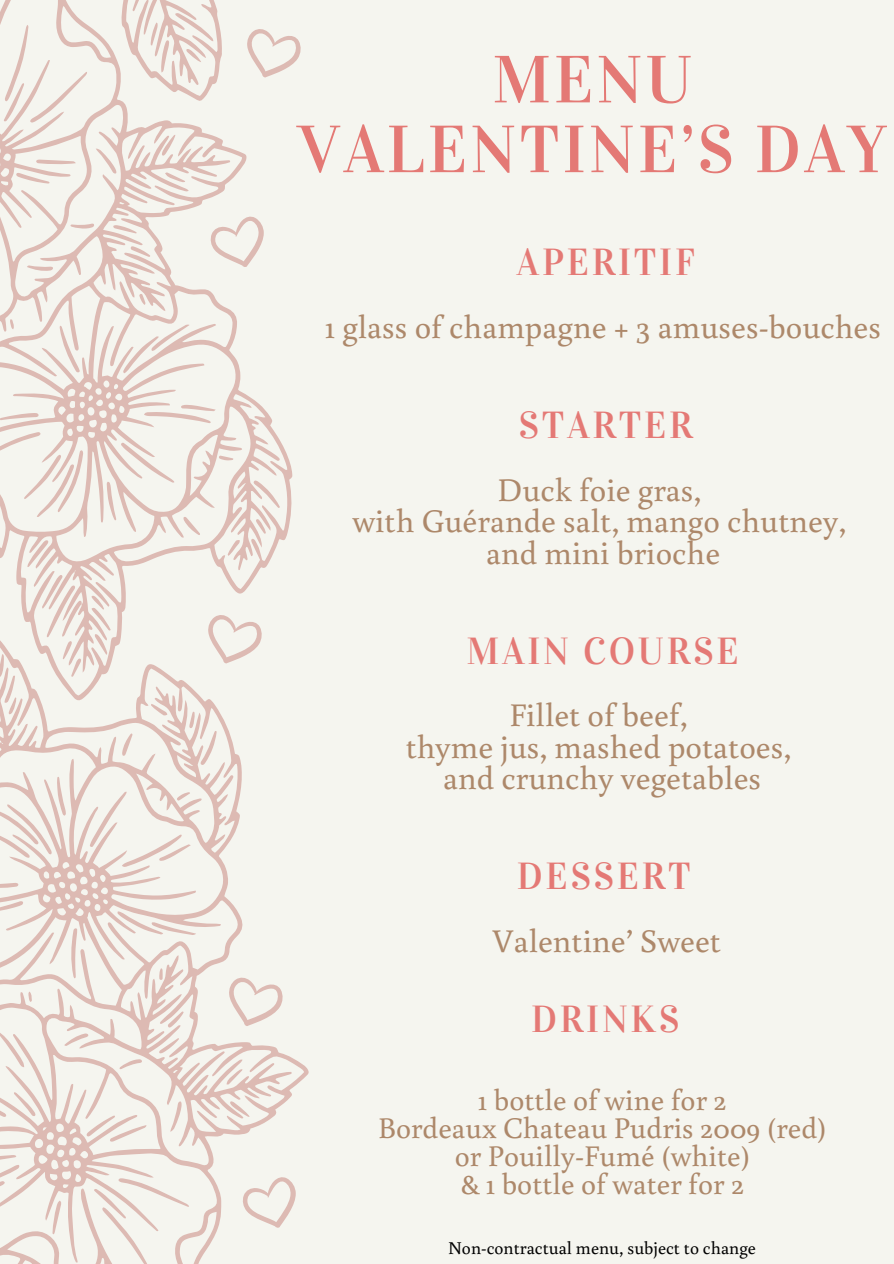
<style>
.page{position:relative;width:894px;height:1264px;background:#fff}
.page>*{position:absolute;margin:0;border:0;box-sizing:border-box;transform-origin:0 0}
.t1{font:66.75px/69.8px "Vidaloka";letter-spacing:.045em;color:#e47975;text-align:center}
.t2{font:37.5px "Vidaloka";letter-spacing:.075em;color:#e47975}
.t3{font:33px/31.5px "Buenard";color:#ad886a;text-align:center}
.t4{font:30px/28.2px "Buenard";color:#ad886a;text-align:center}
.t5{font:18px "Buenard";color:#000}
</style>
<div class="page">
<div style="left:0;top:0;width:893px;height:1263px;background:#f5f5ef"></div>
<svg style="left:0;top:4px;width:292px;height:616px"></svg>
<svg style="left:0;top:432px;width:83px;height:85px"></svg>
<svg style="left:0;top:413px;width:39px;height:8px"></svg>
<svg style="left:144px;top:405px;width:72px;height:18px"></svg>
<svg style="left:27px;top:540px;width:21px;height:27px"></svg>
<svg style="left:42px;top:575px;width:41px;height:45px"></svg>
<svg style="left:91px;top:595px;width:20px;height:25px"></svg>
<svg style="left:27px;top:265px;width:26px;height:6px"></svg>
<svg style="left:70px;top:223px;width:24px;height:6px"></svg>
<svg style="left:123px;top:324px;width:66px;height:49px"></svg>
<svg style="left:183px;top:517px;width:17px;height:18px"></svg>
<svg style="left:219px;top:455px;width:14px;height:5px"></svg>
<svg style="left:253px;top:480px;width:27px;height:28px"></svg>
<svg style="left:227px;top:540px;width:13px;height:16px"></svg>
<svg style="left:256px;top:519px;width:10px;height:14px"></svg>
<svg style="left:59px;top:326px;width:21px;height:46px"></svg>
<svg style="left:107px;top:443px;width:67px;height:77px"></svg>
<svg style="left:10px;top:319px;width:4px;height:10px"></svg>
<svg style="left:113px;top:225px;width:24px;height:8px"></svg>
<svg style="left:131px;top:246px;width:19px;height:11px"></svg>
<svg style="left:139px;top:294px;width:7px;height:11px"></svg>
<svg style="left:0;top:620px;width:309px;height:643px"></svg>
<svg style="left:0;top:1164px;width:19px;height:35px"></svg>
<svg style="left:94px;top:1177px;width:95px;height:86px"></svg>
<svg style="left:52px;top:1200px;width:10px;height:34px"></svg>
<svg style="left:0;top:880px;width:18px;height:9px"></svg>
<svg style="left:0;top:901px;width:23px;height:12px"></svg>
<svg style="left:0;top:1031px;width:24px;height:36px"></svg>
<svg style="left:0;top:1096px;width:7px;height:21px"></svg>
<svg style="left:14px;top:1092px;width:21px;height:24px"></svg>
<svg style="left:0;top:654px;width:16px;height:60px"></svg>
<svg style="left:86px;top:1115px;width:60px;height:26px"></svg>
<svg style="left:170px;top:1101px;width:12px;height:30px"></svg>
<svg style="left:64px;top:1033px;width:24px;height:13px"></svg>
<svg style="left:119px;top:1059px;width:23px;height:10px"></svg>
<svg style="left:117px;top:911px;width:79px;height:24px"></svg>
<svg style="left:122px;top:733px;width:11px;height:22px"></svg>
<svg style="left:90px;top:791px;width:101px;height:76px"></svg>
<svg style="left:230px;top:1101px;width:19px;height:16px"></svg>
<svg style="left:226px;top:1069px;width:16px;height:15px"></svg>
<svg style="left:151px;top:704px;width:16px;height:11px"></svg>
<svg style="left:189px;top:711px;width:27px;height:54px"></svg>
<svg style="left:70px;top:928px;width:7px;height:50px"></svg>
<svg style="left:0;top:776px;width:66px;height:82px"></svg>
<svg style="left:28px;top:991px;width:5px;height:10px"></svg>
<svg style="left:159px;top:1038px;width:20px;height:15px"></svg>
<svg style="left:168px;top:1011px;width:16px;height:16px"></svg>
<svg style="left:159px;top:968px;width:4px;height:11px"></svg>
<svg style="left:209px;top:215px;width:55px;height:52px"></svg>
<svg style="left:242px;top:1175px;width:54px;height:52px"></svg>
<svg style="left:228px;top:976px;width:55px;height:50px"></svg>
<svg style="left:208px;top:614px;width:54px;height:49px"></svg>
<svg style="left:4px;top:0;width:297px;height:183px"></svg>
<h1 class="t1" style="left:297px;top:45px;width:591px">MENU<br>VALENTINE’S DAY</h1>
<p class="t2" style="left:516px;top:240px;width:179px">APERITIF</p>
<p class="t3" style="left:325px;top:310px;width:557px">1 glass of champagne + 3 amuses-bouches</p>
<p class="t2" style="left:518px;top:402px;width:176px">STARTER</p>
<p class="t3" style="left:352px;top:472px;width:495px">Duck foie gras,<br>with Guérande salt, mango chutney, and mini brioche</p>
<p class="t2" style="left:466px;top:628px;width:274px">MAIN COURSE</p>
<p class="t3" style="left:405px;top:698px;width:387px">Fillet of beef,<br>thyme jus, mashed potatoes, and crunchy vegetables</p>
<p class="t2" style="left:516px;top:853px;width:175px">DESSERT</p>
<p class="t3" style="left:492px;top:923px;width:230px">Valentine’ Sweet</p>
<p class="t2" style="left:531px;top:996px;width:149px">DRINKS</p>
<p class="t4" style="left:378px;top:1084px;width:450px">1 bottle of wine for 2<br>Bordeaux Chateau Pudris 2009 (red) or Pouilly-Fumé (white)<br>&amp; 1 bottle of water for 2</p>
<p class="t5" style="left:448px;top:1234px;width:309px">Non-contractual menu, subject to change</p>
</div>
